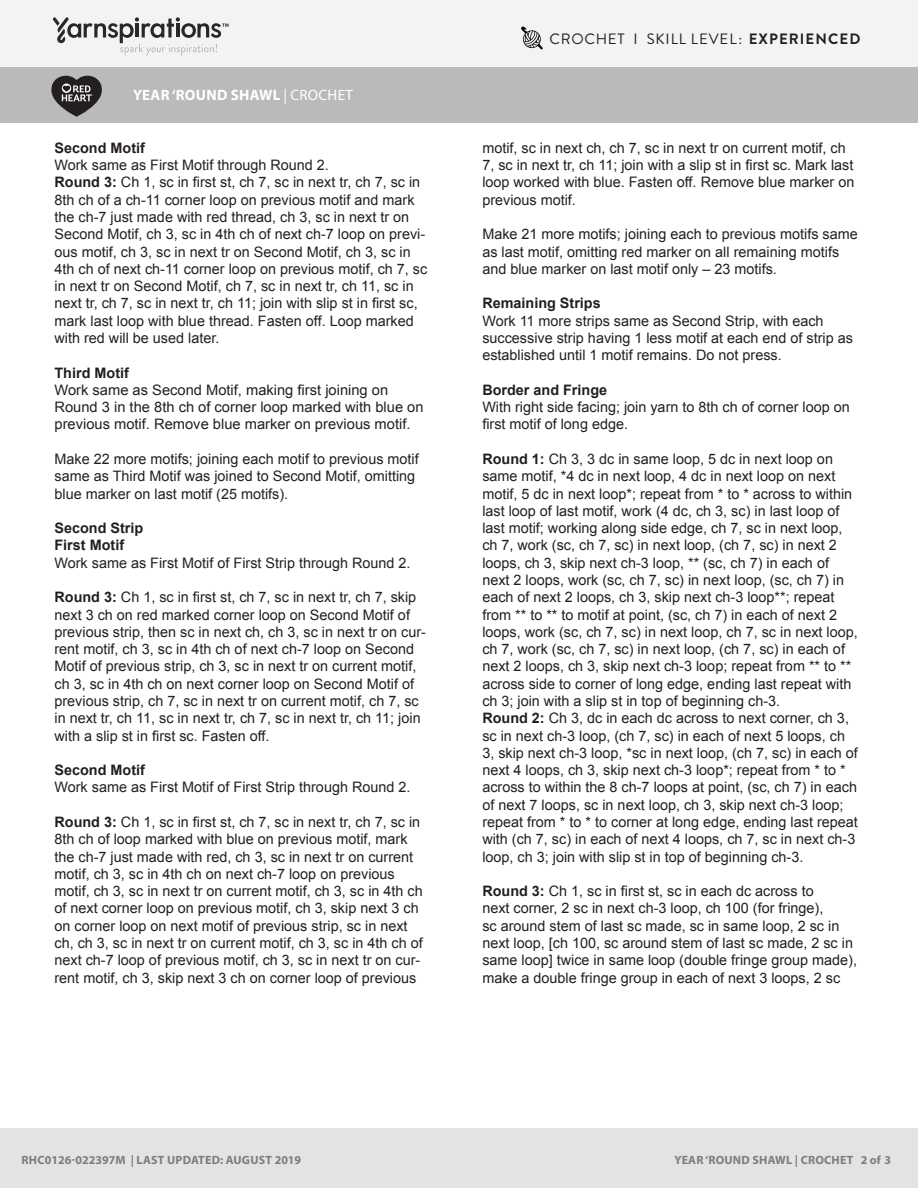
<style>
.page{position:relative;width:918px;height:1188px;background:#fff}
.page>*{position:absolute;margin:0;border:0;box-sizing:border-box;transform-origin:0 0}
.Skill_Level{font:15px "Brandon Grotesque";letter-spacing:.05em;color:#231f20}
.Pattern_Title{font:700 15px "Myriad Pro";letter-spacing:.02em;color:#fff}
.t1{font:14.4px/17.2px "Arial";color:#231f20}
.t2{font:700 12px "Myriad Pro";letter-spacing:.02em;color:#7d7d7d}
.s1{font-weight:400}
.s2{font-weight:700}
</style>
<div class="page">
<div style="left:0;top:0;width:918px;height:68px;background:#f2f3f4"></div>
<div style="left:0;top:68px;width:918px;height:55px;background:#bbbaba"></div>
<svg style="left:53px;top:17px;width:176px;height:39px"></svg>
<svg style="left:51px;top:76px;width:51px;height:41px"></svg>
<div style="left:0;top:1128px;width:918px;height:60px;background:#e4e3e3"></div>
<svg style="left:521px;top:26px;width:22px;height:24px"></svg>
<p class="Pattern_Title" style="left:133px;top:85px;width:221px">YEAR ‘ROUND SHAWL <span class="s1">| CROCHET</span></p>
<p class="t1" style="left:55px;top:139px;width:374px"><span class="s2">Second Motif<br></span>Work same as First Motif through Round 2.<br><span class="s2">Round 3:</span> Ch 1, sc in first st, ch 7, sc in next tr, ch 7, sc in 8th ch of a ch-11 corner loop on previous motif and mark the ch-7 just made with red thread, ch 3, sc in next tr on Second Motif, ch 3, sc in 4th ch of next ch-7 loop on previ&shy;ous motif, ch 3, sc in next tr on Second Motif, ch 3, sc in 4th ch of next ch-11 corner loop on previous motif, ch 7, sc in next tr on Second Motif, ch 7, sc in next tr, ch 11, sc in next tr, ch 7, sc in next tr, ch 11; join with slip st in first sc, mark last loop with blue thread. Fasten off. Loop marked with red will be used later.</p>
<p class="t1" style="left:55px;top:364px;width:371px"><span class="s2">Third Motif<br></span>Work same as Second Motif, making first joining on Round 3 in the 8th ch of corner loop marked with blue on previous motif. Remove blue marker on previous motif.</p>
<p class="t1" style="left:55px;top:451px;width:366px">Make 22 more motifs; joining each motif to previous motif same as Third Motif was joined to Second Motif, omitting blue marker on last motif (25 motifs).</p>
<p class="t1" style="left:55px;top:520px;width:357px"><span class="s2">Second Strip<br>First Motif<br></span>Work same as First Motif of First Strip through Round 2.</p>
<p class="t1" style="left:55px;top:589px;width:373px"><span class="s2">Round 3:</span> Ch 1, sc in first st, ch 7, sc in next tr, ch 7, skip next 3 ch on red marked corner loop on Second Motif of previous strip, then sc in next ch, ch 3, sc in next tr on cur&shy;rent motif, ch 3, sc in 4th ch of next ch-7 loop on Second Motif of previous strip, ch 3, sc in next tr on current motif, ch 3, sc in 4th ch on next corner loop on Second Motif of previous strip, ch 7, sc in next tr on current motif, ch 7, sc in next tr, ch 11, sc in next tr, ch 7, sc in next tr, ch 11; join with a slip st in first sc. Fasten off.</p>
<p class="t1" style="left:55px;top:762px;width:357px"><span class="s2">Second Motif<br></span>Work same as First Motif of First Strip through Round 2.</p>
<p class="t1" style="left:55px;top:814px;width:370px"><span class="s2">Round 3:</span> Ch 1, sc in first st, ch 7, sc in next tr, ch 7, sc in 8th ch of loop marked with blue on previous motif, mark the ch-7 just made with red, ch 3, sc in next tr on current motif, ch 3, sc in 4th ch on next ch-7 loop on previous motif, ch 3, sc in next tr on current motif, ch 3, sc in 4th ch of next corner loop on previous motif, ch 3, skip next 3 ch on corner loop on next motif of previous strip, sc in next ch, ch 3, sc in next tr on current motif, ch 3, sc in 4th ch of next ch-7 loop of previous motif, ch 3, sc in next tr on cur&shy;rent motif, ch 3, skip next 3 ch on corner loop of previous</p>
<p class="Skill_Level" style="left:550px;top:29px;width:312px">CROCHET I SKILL LEVEL: <span class="s2">EXPERIENCED</span></p>
<p class="t1" style="left:482px;top:139px;width:374px">motif, sc in next ch, ch 7, sc in next tr on current motif, ch 7, sc in next tr, ch 11; join with a slip st in first sc. Mark last loop worked with blue. Fasten off. Remove blue marker on previous motif.</p>
<p class="t1" style="left:482px;top:226px;width:377px">Make 21 more motifs; joining each to previous motifs same as last motif, omitting red marker on all remaining motifs and blue marker on last motif only – 23 motifs.</p>
<p class="t1" style="left:482px;top:295px;width:372px"><span class="s2">Remaining Strips<br></span>Work 11 more strips same as Second Strip, with each successive strip having 1 less motif at each end of strip as established until 1 motif remains. Do not press.</p>
<p class="t1" style="left:482px;top:381px;width:369px"><span class="s2">Border and Fringe<br></span>With right side facing; join yarn to 8th ch of corner loop on first motif of long edge.</p>
<p class="t1" style="left:482px;top:451px;width:377px"><span class="s2">Round 1:</span> Ch 3, 3 dc in same loop, 5 dc in next loop on same motif, *4 dc in next loop, 4 dc in next loop on next motif, 5 dc in next loop*; repeat from * to * across to within last loop of last motif, work (4 dc, ch 3, sc) in last loop of last motif; working along side edge, ch 7, sc in next loop, ch 7, work (sc, ch 7, sc) in next loop, (ch 7, sc) in next 2 loops, ch 3, skip next ch-3 loop, ** (sc, ch 7) in each of next 2 loops, work (sc, ch 7, sc) in next loop, (sc, ch 7) in each of next 2 loops, ch 3, skip next ch-3 loop**; repeat from ** to ** to motif at point, (sc, ch 7) in each of next 2 loops, work (sc, ch 7, sc) in next loop, ch 7, sc in next loop, ch 7, work (sc, ch 7, sc) in next loop, (ch 7, sc) in each of next 2 loops, ch 3, skip next ch-3 loop; repeat from ** to ** across side to corner of long edge, ending last repeat with ch 3; join with a slip st in top of beginning ch-3.<br><span class="s2">Round 2:</span> Ch 3, dc in each dc across to next corner, ch 3, sc in next ch-3 loop, (ch 7, sc) in each of next 5 loops, ch 3, skip next ch-3 loop, *sc in next loop, (ch 7, sc) in each of next 4 loops, ch 3, skip next ch-3 loop*; repeat from * to * across to within the 8 ch-7 loops at point, (sc, ch 7) in each of next 7 loops, sc in next loop, ch 3, skip next ch-3 loop; repeat from * to * to corner at long edge, ending last repeat with (ch 7, sc) in each of next 4 loops, ch 7, sc in next ch-3 loop, ch 3; join with slip st in top of beginning ch-3.</p>
<p class="t1" style="left:482px;top:883px;width:376px"><span class="s2">Round 3:</span> Ch 1, sc in first st, sc in each dc across to<br>next corner, 2 sc in next ch-3 loop, ch 100 (for fringe),<br>sc around stem of last sc made, sc in same loop, 2 sc in next loop, [ch 100, sc around stem of last sc made, 2 sc in same loop] twice in same loop (double fringe group made), make a double fringe group in each of next 3 loops, 2 sc</p>
<p class="t2" style="left:22px;top:1152px;width:281px">RHC0126-022397M | LAST UPDATED: AUGUST 2019</p>
<p class="t2" style="left:674px;top:1152px;width:218px">YEAR ‘ROUND SHAWL | CROCHET 2 of 3</p>
</div>
